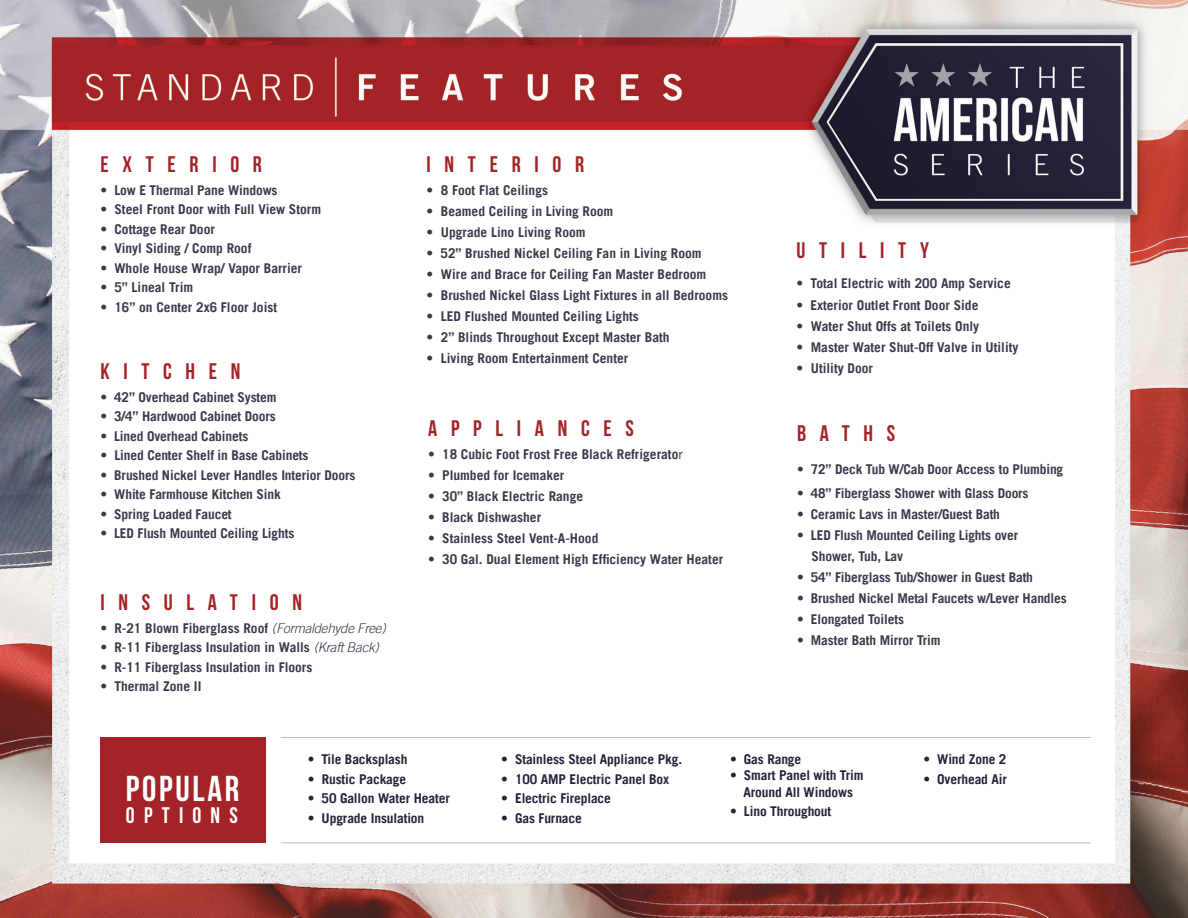
<style>
.page{position:relative;width:1188px;height:918px;background:#fff}
.page>*{position:absolute;margin:0;border:0;box-sizing:border-box;transform-origin:0 0}
.t1{font:36px "Bebas Neue";letter-spacing:.075em;color:#fff}
.t2{font:22.5px "Bebas Neue";letter-spacing:.61em;color:#a42327}
.t3{font:22.5px "Bebas Neue";letter-spacing:.41em;color:#fff}
.t4{font:700 13.5px "Trade Gothic LT";color:#3e374c}
.t5{font:700 13.5px/16.2px "Trade Gothic LT";letter-spacing:-.01em;color:#272139;text-align:center}
.s1{font-weight:400}
.s2{font-weight:300;font-style:italic}
</style>
<div class="page">
<img style="left:0;top:0;width:1188px;height:918px">
<div style="left:100px;top:737px;width:166px;height:106px;background:#a42327"></div>
<hr style="left:281px;top:843px;width:810px;height:1px;background:#bcbdc0">
<hr style="left:281px;top:737px;width:810px;height:1px;background:#bcbdc0">
<p class="t2" style="left:100px;top:152px;width:163px">EXTERIOR</p>
<p class="t4" style="left:100px;top:182px;width:179px"><span class="s1">•</span> Low E Thermal Pane Windows</p>
<p class="t4" style="left:100px;top:201px;width:222px"><span class="s1">•</span> Steel Front Door with Full View Storm</p>
<p class="t4" style="left:100px;top:221px;width:116px"><span class="s1">•</span> Cottage Rear Door</p>
<p class="t4" style="left:100px;top:240px;width:153px"><span class="s1">•</span> Vinyl Siding / Comp Roof</p>
<p class="t4" style="left:100px;top:260px;width:203px"><span class="s1">•</span> Whole House Wrap/ Vapor Barrier</p>
<p class="t4" style="left:100px;top:279px;width:94px"><span class="s1">•</span> 5” Lineal Trim</p>
<p class="t4" style="left:100px;top:299px;width:178px"><span class="s1">•</span> 16” on Center 2x6 Floor Joist</p>
<p class="t2" style="left:100px;top:359px;width:142px">KITCHEN</p>
<p class="t4" style="left:100px;top:389px;width:178px">• 42” Overhead Cabinet System</p>
<p class="t4" style="left:100px;top:408px;width:177px">• 3/4” Hardwood Cabinet Doors</p>
<p class="t4" style="left:100px;top:428px;width:149px"><span class="s1">•</span> Lined Overhead Cabinets</p>
<p class="t4" style="left:100px;top:447px;width:210px"><span class="s1">•</span> Lined Center Shelf in Base Cabinets</p>
<p class="t4" style="left:100px;top:467px;width:256px">• Brushed Nickel Lever Handles Interior Doors</p>
<p class="t4" style="left:100px;top:486px;width:182px">• White Farmhouse Kitchen Sink</p>
<p class="t4" style="left:100px;top:506px;width:133px">• Spring Loaded Faucet</p>
<p class="t4" style="left:100px;top:525px;width:195px"><span class="s1">•</span> LED Flush Mounted Ceiling Lights</p>
<p class="t2" style="left:100px;top:590px;width:203px">INSULATION</p>
<p class="t4" style="left:100px;top:620px;width:287px"><span class="s1">•</span> R-21 Blown Fiberglass Roof <span class="s2">(Formaldehyde Free)</span></p>
<p class="t4" style="left:100px;top:639px;width:280px"><span class="s1">•</span> R-11 Fiberglass Insulation in Walls <span class="s2">(Kraft Back)</span></p>
<p class="t4" style="left:100px;top:659px;width:213px"><span class="s1">•</span> R-11 Fiberglass Insulation in Floors</p>
<p class="t4" style="left:100px;top:678px;width:102px"><span class="s1">•</span> Thermal Zone II</p>
<p class="t2" style="left:427px;top:152px;width:159px">INTERIOR</p>
<p class="t4" style="left:427px;top:182px;width:123px">• 8 Foot Flat Ceilings</p>
<p class="t4" style="left:427px;top:203px;width:188px">• Beamed Ceiling in Living Room</p>
<p class="t4" style="left:427px;top:224px;width:161px">• Upgrade Lino Living Room</p>
<p class="t4" style="left:427px;top:245px;width:277px"><span class="s1">•</span> 52” Brushed Nickel Ceiling Fan in Living Room</p>
<p class="t4" style="left:427px;top:266px;width:281px">• Wire and Brace for Ceiling Fan Master Bedroom</p>
<p class="t4" style="left:427px;top:287px;width:303px">• Brushed Nickel Glass Light Fixtures in all Bedrooms</p>
<p class="t4" style="left:427px;top:308px;width:214px">• LED Flushed Mounted Ceiling Lights</p>
<p class="t4" style="left:427px;top:329px;width:245px">• 2” Blinds Throughout Except Master Bath</p>
<p class="t4" style="left:427px;top:350px;width:203px">• Living Room Entertainment Center</p>
<p class="t2" style="left:428px;top:416px;width:207px">APPLIANCES</p>
<p class="t4" style="left:428px;top:446px;width:256px"><span class="s1">•</span> 18 Cubic Foot Frost Free Black Refrigerato<span class="s1">r</span></p>
<p class="t4" style="left:428px;top:467px;width:138px"><span class="s1">•</span> Plumbed for Icemaker</p>
<p class="t4" style="left:428px;top:488px;width:157px"><span class="s1">•</span> 30” Black Electric Range</p>
<p class="t4" style="left:428px;top:509px;width:114px"><span class="s1">•</span> Black Dishwasher</p>
<p class="t4" style="left:428px;top:530px;width:172px"><span class="s1">•</span> Stainless Steel Vent-A-Hood</p>
<p class="t4" style="left:428px;top:551px;width:297px"><span class="s1">•</span> 30 Gal. Dual Element High Efficiency Water Heater</p>
<p class="t2" style="left:796px;top:238px;width:134px">UTILITY</p>
<p class="t4" style="left:796px;top:275px;width:216px"><span class="s1">•</span> Total Electric with 200 Amp Service</p>
<p class="t4" style="left:796px;top:297px;width:183px"><span class="s1">•</span> Exterior Outlet Front Door Side</p>
<p class="t4" style="left:796px;top:318px;width:184px">• Water Shut Offs at Toilets Only</p>
<p class="t4" style="left:796px;top:339px;width:224px">• Master Water Shut-Off Valve in Utility</p>
<p class="t4" style="left:796px;top:360px;width:78px">• Utility Door</p>
<p class="t2" style="left:797px;top:421px;width:100px">BATHS</p>
<p class="t4" style="left:797px;top:461px;width:268px">• 72” Deck Tub W/Cab Door Access to Plumbing</p>
<p class="t4" style="left:797px;top:485px;width:233px">• 48” Fiberglass Shower with Glass Doors</p>
<p class="t4" style="left:797px;top:506px;width:205px">• Ceramic Lavs in Master/Guest Bath</p>
<p class="t4" style="left:797px;top:527px;width:223px">• LED Flush Mounted Ceiling Lights over</p>
<p class="t4" style="left:812px;top:548px;width:93px">Shower, Tub, Lav</p>
<p class="t4" style="left:797px;top:569px;width:238px">• 54” Fiberglass Tub/Shower in Guest Bath</p>
<p class="t4" style="left:797px;top:590px;width:271px">• Brushed Nickel Metal Faucets w/Lever Handles</p>
<p class="t4" style="left:797px;top:611px;width:108px">• Elongated Toilets</p>
<p class="t4" style="left:797px;top:632px;width:145px">• Master Bath Mirror Trim</p>
<p class="t1" style="left:126px;top:768px;width:115px">POPULAR</p>
<p class="t3" style="left:126px;top:803px;width:113px">OPTIONS</p>
<p class="t5" style="left:308px;top:751px;width:101px">• Tile Backsplash</p>
<p class="t5" style="left:308px;top:771px;width:100px"><span class="s1">•</span> Rustic Package</p>
<p class="t5" style="left:308px;top:790px;width:144px">• 50 Gallon Water Heater</p>
<p class="t5" style="left:308px;top:810px;width:118px">• Upgrade Insulation</p>
<p class="t5" style="left:501px;top:751px;width:182px">• Stainless Steel Appliance Pkg.</p>
<p class="t5" style="left:501px;top:771px;width:170px">• 100 AMP Electric Panel Box</p>
<p class="t5" style="left:501px;top:790px;width:111px">• Electric Fireplace</p>
<p class="t5" style="left:501px;top:810px;width:82px">• Gas Furnace</p>
<p class="t5" style="left:730px;top:751px;width:73px">• Gas Range</p>
<p class="t5" style="left:730px;top:767px;width:135px">• Smart Panel with Trim<br>Around All Windows</p>
<p class="t5" style="left:730px;top:803px;width:103px">• Lino Throughout</p>
<p class="t5" style="left:923px;top:751px;width:85px">• Wind Zone 2</p>
<p class="t5" style="left:923px;top:771px;width:85px">• Overhead Air</p>
</div>
